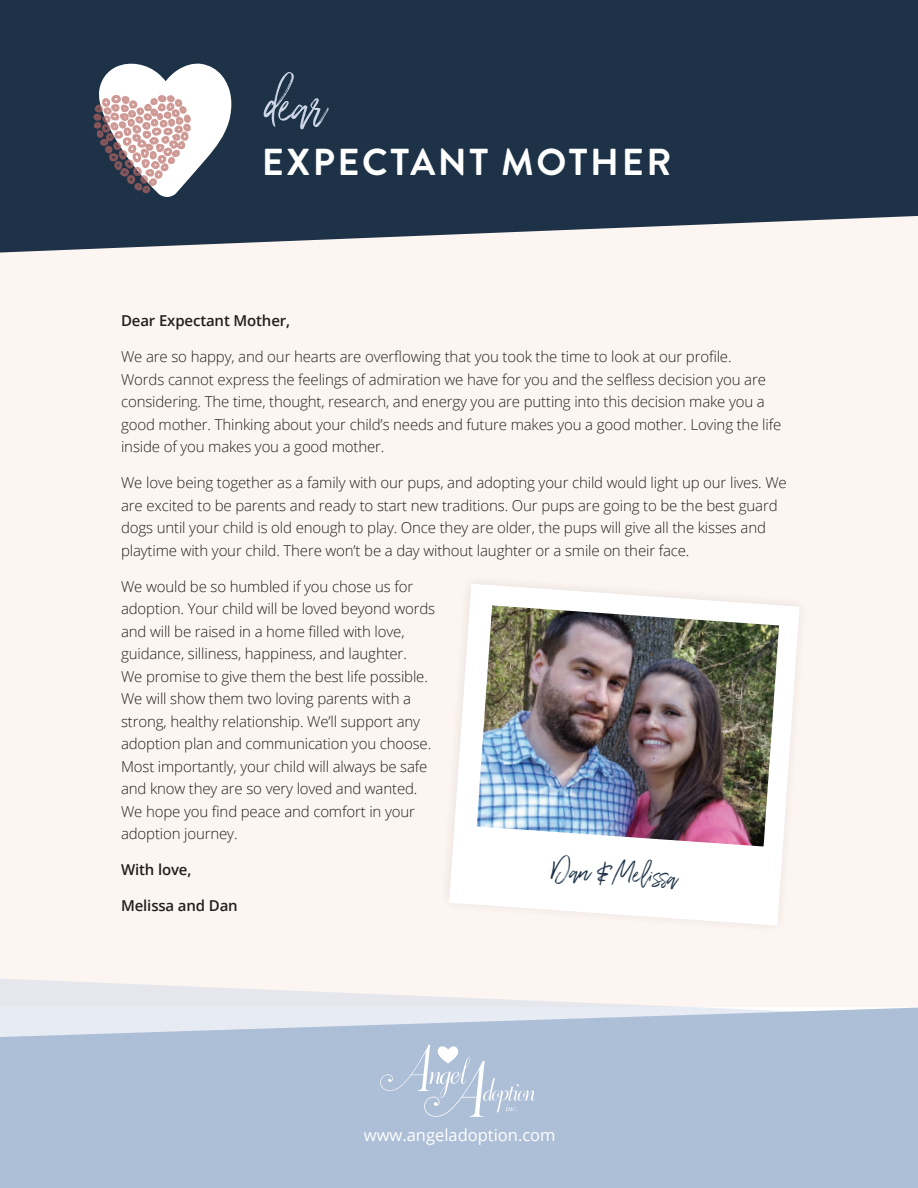
<style>
.page{position:relative;width:918px;height:1188px;background:#fff}
.page>*{position:absolute;margin:0;border:0;box-sizing:border-box;transform-origin:0 0}
.t1{font:87px "Wilderness Typeface";color:#cdd6e6}
.t2{font:45px "Wilderness Typeface";color:#1d3247}
.t3{font:700 37.5px "Brandon Grotesque";letter-spacing:.07em;color:#fff}
.t4{font:16.5px "Open Sans";color:#fff}
.t5{font:300 15px/22.5px "Open Sans";letter-spacing:-.01em;color:#231f20}
.t6{font:600 15px "Open Sans";letter-spacing:-.01em;color:#231f20}
</style>
<div class="page">
<div style="left:0;top:186px;width:918px;height:821px;background:#fdf5f1"></div>
<svg style="left:0;top:0;width:918px;height:253px;background:#2f4154"></svg>
<svg style="left:0;top:979px;width:918px;height:29px"></svg>
<svg style="left:0;top:1008px;width:918px;height:180px;background:#b2c1d9"></svg>
<svg style="left:449px;top:584px;width:350px;height:341px;fill:#fff"></svg>
<img style="left:471px;top:600px;width:313px;height:252px">
<svg style="left:93px;top:60px;width:140px;height:137px"></svg>
<svg style="left:380px;top:1045px;width:155px;height:72px;background:#b6c5db"></svg>
<h1 class="t1" style="left:266px;top:64px;width:63px">dear</h1>
<h3 class="t3" style="left:262px;top:136px;width:411px">EXPECTANT MOTHER</h3>
<p class="t6" style="left:121px;top:310px;width:171px">Dear Expectant Mother,</p>
<p class="t5" style="left:121px;top:345px;width:662px">We are so happy, and our hearts are overflowing that you took the time to look at our profile.<br>Words cannot express the feelings of admiration we have for you and the selfless decision you are considering. The time, thought, research, and energy you are putting into this decision make you a good mother. Thinking about your child’s needs and future makes you a good mother. Loving the life inside of you makes you a good mother.</p>
<p class="t5" style="left:121px;top:471px;width:667px">We love being together as a family with our pups, and adopting your child would light up our lives. We are excited to be parents and ready to start new traditions. Our pups are going to be the best guard dogs until your child is old enough to play. Once they are older, the pups will give all the kisses and playtime with your child. There won’t be a day without laughter or a smile on their face.</p>
<p class="t5" style="left:121px;top:575px;width:316px">We would be so humbled if you chose us for adoption. Your child will be loved beyond words and will be raised in a home filled with love, guidance, silliness, happiness, and laughter.<br>We promise to give them the best life possible.<br>We will show them two loving parents with a strong, healthy relationship. We’ll support any adoption plan and communication you choose.<br>Most importantly, your child will always be safe and know they are so very loved and wanted.<br>We hope you find peace and comfort in your adoption journey.</p>
<p class="t6" style="left:121px;top:859px;width:72px">With love,</p>
<p class="t6" style="left:121px;top:895px;width:118px">Melissa and Dan</p>
<h2 class="t2" style="left:554px;top:847px;width:128px;rotate:4deg">Dan &amp; Melissa</h2>
<p class="t4" style="left:364px;top:1124px;width:193px">www.angeladoption.com</p>
</div>
